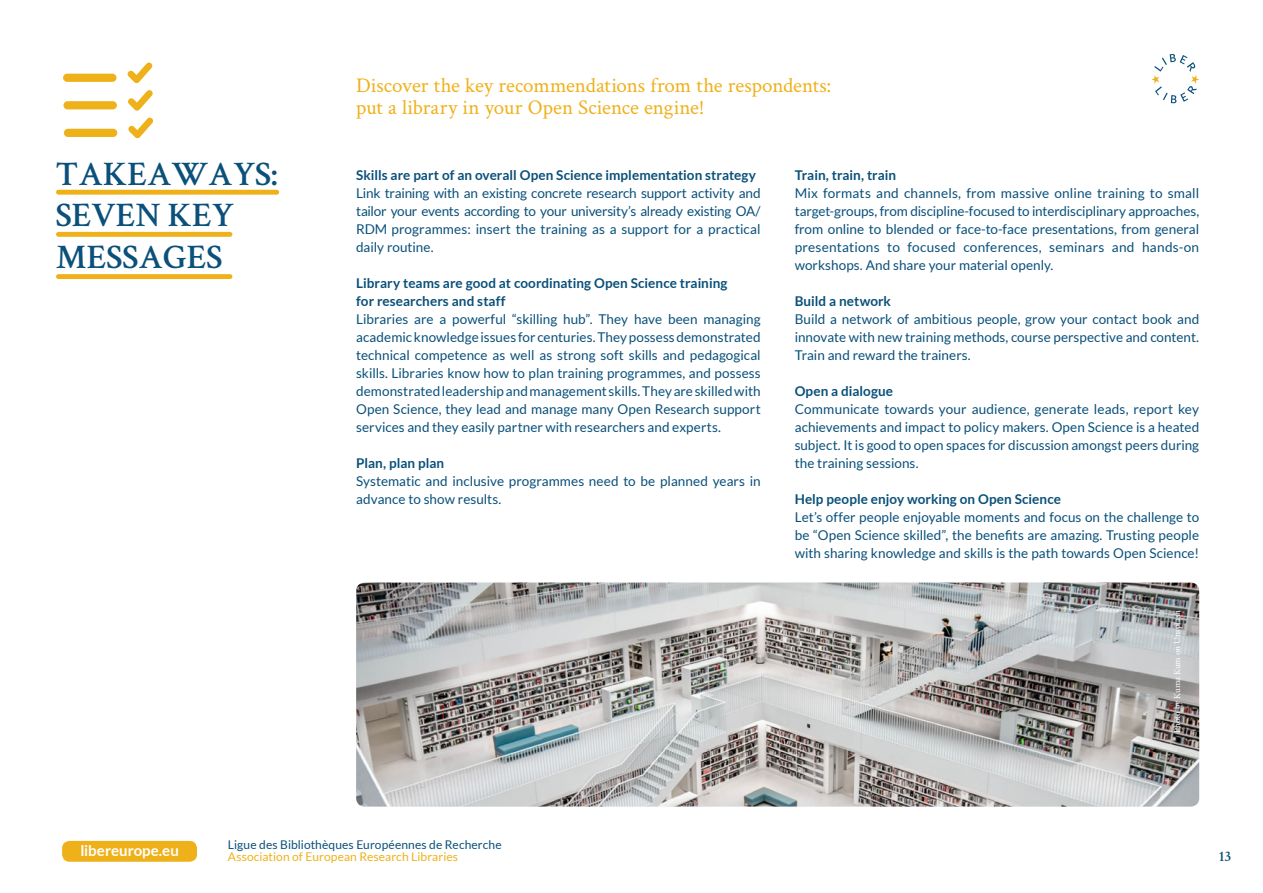
<style>
.page{position:relative;width:1263px;height:893px;background:#fff}
.page>*{position:absolute;margin:0;border:0;box-sizing:border-box;transform-origin:0 0}
.t1{font:600 34.5px/41.4px "Crimson Text";color:#0a507a}
.t2{font:21px/22.5px "Crimson Text";letter-spacing:-.005em;color:#efb11a}
.t3{font:700 15px "Lato";letter-spacing:.005em;color:#fff}
.t4{font:600 15px "Crimson Text";color:#0a507a}
.t5{font:13.5px/18px "Lato";letter-spacing:.005em;color:#0a507a;text-align:justify}
.t6{font:700 13.5px/18px "Lato";letter-spacing:.005em;color:#0a507a}
.t7{font:12px "Lato";letter-spacing:.01em;color:#0a507a}
.t8{font:12px "Lato";letter-spacing:.005em;color:#efb11a}
.t9{font:9px "Minion Pro";letter-spacing:-.005em;color:#fff}
</style>
<div class="page">
<div style="left:62px;top:841px;width:135px;height:21px;background:#efb11a;border-radius:8px"></div>
<div style="left:58px;top:190px;width:219px;height:5px;background:#efb11a"></div>
<svg style="left:1151px;top:54px;width:48px;height:49px"></svg>
<div style="left:58px;top:232px;width:172px;height:5px;background:#efb11a"></div>
<div style="left:58px;top:274px;width:172px;height:5px;background:#efb11a"></div>
<img style="left:356px;top:583px;width:843px;height:224px">
<div style="left:63px;top:74px;width:53px;height:8px;background:#efb11a;border-radius:4px"></div>
<svg style="left:127px;top:62px;width:26px;height:21px"></svg>
<div style="left:63px;top:101px;width:54px;height:8px;background:#efb11a;border-radius:4px"></div>
<svg style="left:128px;top:90px;width:25px;height:21px"></svg>
<div style="left:64px;top:129px;width:53px;height:8px;background:#efb11a;border-radius:4px"></div>
<svg style="left:128px;top:117px;width:25px;height:21px"></svg>
<h1 class="t1" style="left:56px;top:151px;width:223px">TAKEAWAYS:<br>SEVEN KEY<br>MESSAGES</h1>
<h2 class="t2" style="left:356px;top:73px;width:477px">Discover the key recommendations from the respondents: put a library in your Open Science engine!</h2>
<p class="t6" style="left:356px;top:166px;width:401px">Skills are part of an overall Open Science implementation strategy</p>
<p class="t5" style="left:356px;top:184px;width:406px">Link training with an existing concrete research support activity and tailor your events according to your university’s already existing OA/ RDM programmes: insert the training as a support for a practical daily routine.</p>
<p class="t6" style="left:356px;top:274px;width:373px">Library teams are good at coordinating Open Science training for researchers and staff</p>
<p class="t5" style="left:356px;top:310px;width:406px">Libraries are a powerful “skilling hub”. They have been managing academic knowledge issues for centuries. They possess demonstrated technical competence as well as strong soft skills and pedagogical skills. Libraries know how to plan training programmes, and possess demonstrated leadership and management skills. They are skilled with Open Science, they lead and manage many Open Research support services and they easily partner with researchers and experts.</p>
<p class="t6" style="left:356px;top:454px;width:90px">Plan, plan plan</p>
<p class="t5" style="left:356px;top:472px;width:406px">Systematic and inclusive programmes need to be planned years in advance to show results.</p>
<p class="t6" style="left:795px;top:166px;width:103px">Train, train, train</p>
<p class="t5" style="left:795px;top:184px;width:406px">Mix formats and channels, from massive online training to small target-groups, from discipline-focused to interdisciplinary approaches, from online to blended or face-to-face presentations, from general presentations to focused conferences, seminars and hands-on workshops. And share your material openly.</p>
<p class="t6" style="left:795px;top:292px;width:98px">Build a network</p>
<p class="t5" style="left:795px;top:310px;width:406px">Build a network of ambitious people, grow your contact book and innovate with new training methods, course perspective and content.<br>Train and reward the trainers.</p>
<p class="t6" style="left:795px;top:382px;width:100px">Open a dialogue</p>
<p class="t5" style="left:795px;top:400px;width:406px">Communicate towards your audience, generate leads, report key achievements and impact to policy makers. Open Science is a heated subject. It is good to open spaces for discussion amongst peers during the training sessions.</p>
<p class="t6" style="left:795px;top:490px;width:268px">Help people enjoy working on Open Science</p>
<p class="t5" style="left:795px;top:508px;width:406px">Let’s offer people enjoyable moments and focus on the challenge to be “Open Science skilled”, the benefits are amazing. Trusting people with sharing knowledge and skills is the path towards Open Science!</p>
<p class="t9" style="left:1171px;top:733px;width:124px;rotate:-90deg">Photo by Kuma Kum on Unsplash</p>
<p class="t3" style="left:80px;top:842px;width:100px">libereurope.eu</p>
<p class="t7" style="left:228px;top:837px;width:275px">Ligue des Bibliothèques Européennes de Recherche</p>
<p class="t8" style="left:228px;top:849px;width:232px">Association of European Research Libraries</p>
<p class="t4" style="left:1219px;top:846px;width:14px">13</p>
</div>
